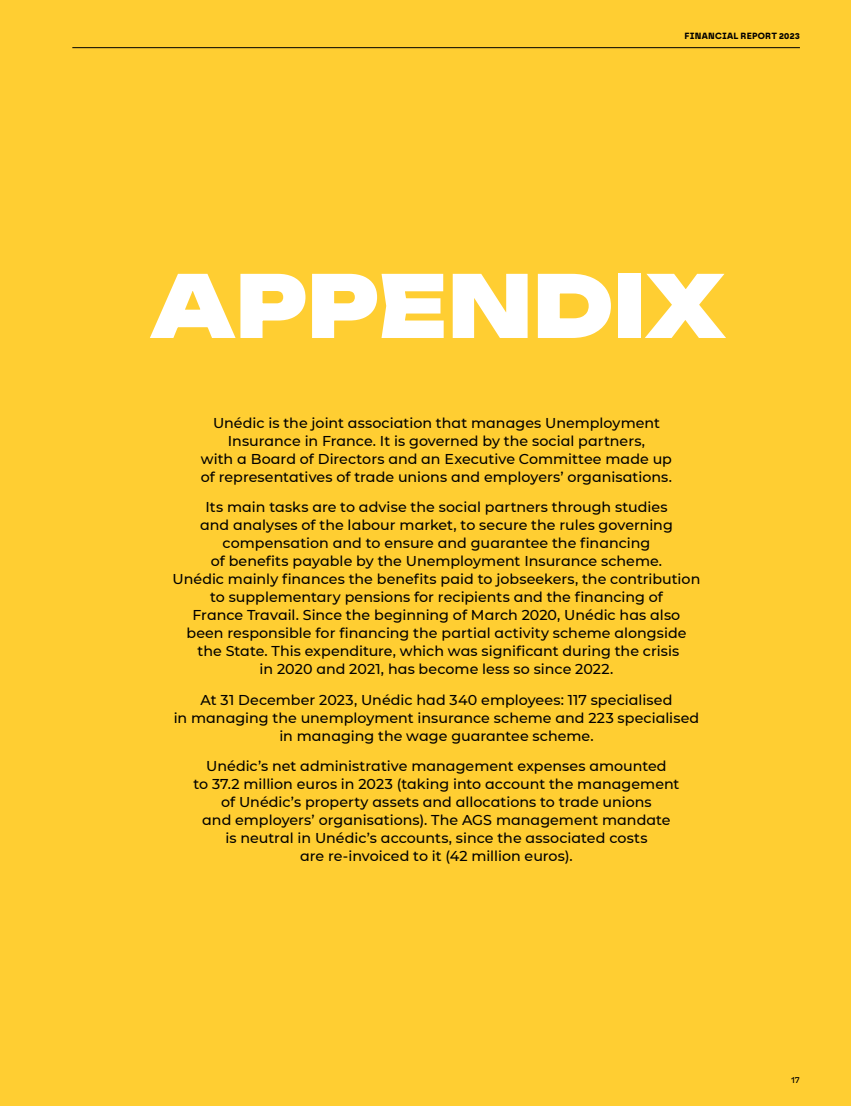
<style>
.page{position:relative;width:851px;height:1106px;background:#fff}
.page>*{position:absolute;margin:0;border:0;box-sizing:border-box;transform-origin:0 0}
.t1{font:900 85.5px "Unbounded";color:#fff}
.t2{font:500 14.25px/18px "Montserrat";color:#000;text-align:center}
.t3{font:700 9px "Borna";letter-spacing:.025em;color:#000}
.t4{font:500 9px "Borna";color:#000}
</style>
<div class="page">
<div style="left:0;top:0;width:850px;height:1106px;background:#ffce32"></div>
<hr style="left:72px;top:47px;width:727px;height:1px;background:#000">
<p class="t3" style="left:684px;top:30px;width:117px">FINANCIAL REPORT 2023</p>
<h1 class="t1" style="left:150px;top:230px;width:576px">APPENDIX</h1>
<p class="t2" style="left:201px;top:414px;width:472px">Unédic is the joint association that manages Unemployment Insurance in France. It is governed by the social partners,<br>with a Board of Directors and an Executive Committee made up of representatives of trade unions and employers’ organisations.</p>
<p class="t2" style="left:172px;top:498px;width:529px">Its main tasks are to advise the social partners through studies<br>and analyses of the labour market, to secure the rules governing compensation and to ensure and guarantee the financing<br>of benefits payable by the Unemployment Insurance scheme.<br>Unédic mainly finances the benefits paid to jobseekers, the contribution to supplementary pensions for recipients and the financing of<br>France Travail. Since the beginning of March 2020, Unédic has also been responsible for financing the partial activity scheme alongside the State. This expenditure, which was significant during the crisis<br>in 2020 and 2021, has become less so since 2022.</p>
<p class="t2" style="left:174px;top:690px;width:527px">At 31 December 2023, Unédic had 340 employees: 117 specialised<br>in managing the unemployment insurance scheme and 223 specialised in managing the wage guarantee scheme.</p>
<p class="t2" style="left:193px;top:756px;width:487px">Unédic’s net administrative management expenses amounted<br>to 37.2 million euros in 2023 (taking into account the management of Unédic’s property assets and allocations to trade unions<br>and employers’ organisations). The AGS management mandate<br>is neutral in Unédic’s accounts, since the associated costs<br>are re-invoiced to it (42 million euros).</p>
<p class="t4" style="left:791px;top:1074px;width:10px">17</p>
</div>
